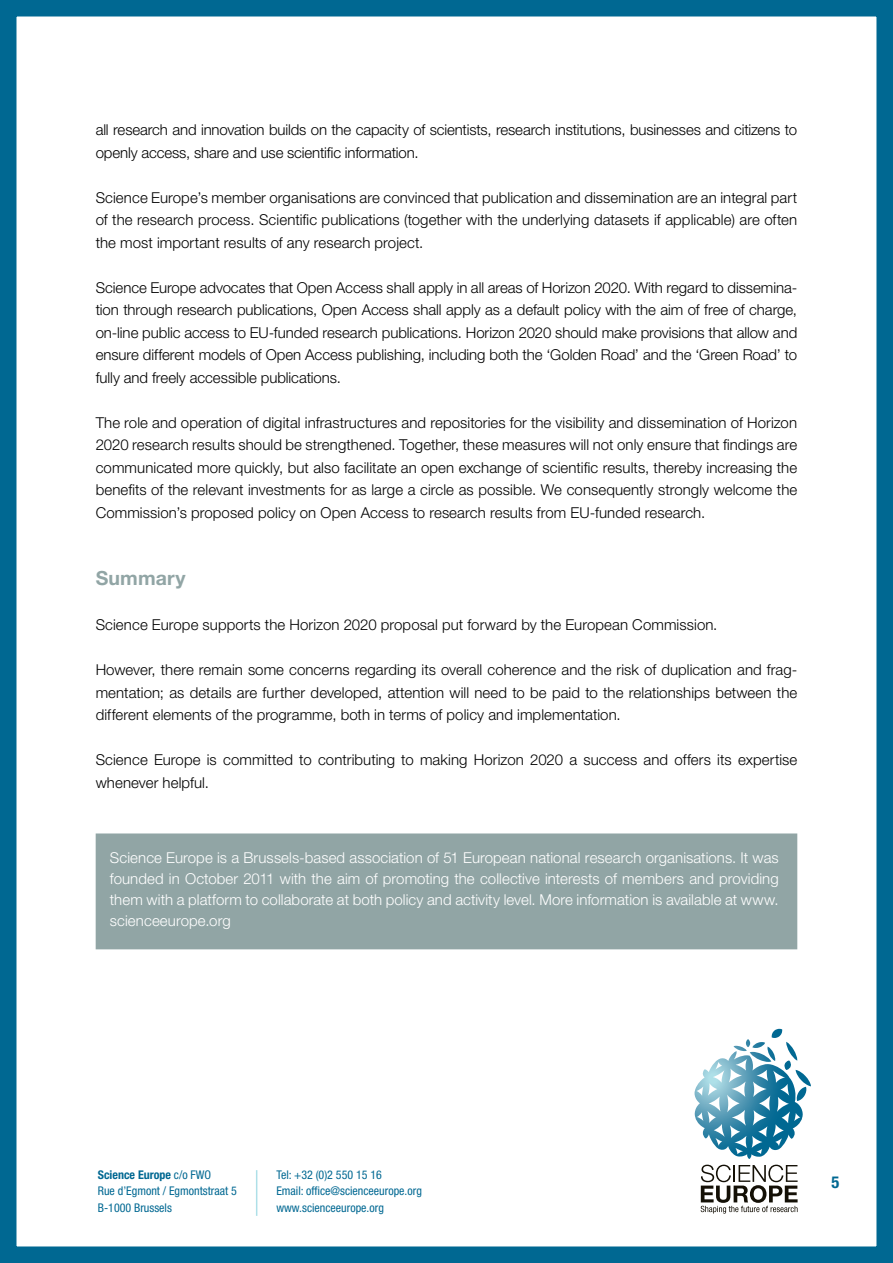
<style>
.page{position:relative;width:893px;height:1263px;background:#fff}
.page>*{position:absolute;margin:0;border:0;box-sizing:border-box;transform-origin:0 0}
.t1{font:700 19.5px "Helvetica Neue LT Std";letter-spacing:.01em;color:#91a5a5}
.t2{font:700 condensed 16.5px "Helvetica Neue LT Std";color:#006892}
.t3{font:300 15px/22.5px "Helvetica Neue LT Std";color:#000;text-align:justify}
.t4{font:300 15px/21px "Helvetica Neue LT Std";letter-spacing:.005em;color:#fff;text-align:justify}
.t5{font:condensed 12px/16.5px "Helvetica Neue LT Std";color:#006892}
.s1{font-weight:700}
</style>
<div class="page">
<hr style="left:256px;top:1170px;width:1px;height:46px;background:#aee0e8">
<svg style="left:694px;top:1029px;width:109px;height:130px"></svg>
<svg style="left:701px;top:1165px;width:97px;height:49px"></svg>
<div style="left:96px;top:834px;width:700px;height:115px;background:#91a5a5"></div>
<div style="left:96px;top:833px;width:701px;height:116px;border:2px solid #91a5a5"></div>
<div style="left:0;top:0;width:893px;height:1263px;border:16px solid #006892"></div>
<p class="t3" style="left:96px;top:118px;width:703px">all research and innovation builds on the capacity of scientists, research institutions, businesses and citizens to openly access, share and use scientific information.</p>
<p class="t3" style="left:96px;top:186px;width:703px">Science Europe’s member organisations are convinced that publication and dissemination are an integral part of the research process. Scientific publications (together with the underlying datasets if applicable) are often the most important results of any research project.</p>
<p class="t3" style="left:96px;top:276px;width:703px">Science Europe advocates that Open Access shall apply in all areas of Horizon 2020. With regard to dissemina&shy;tion through research publications, Open Access shall apply as a default policy with the aim of free of charge, on-line public access to EU-funded research publications. Horizon 2020 should make provisions that allow and ensure different models of Open Access publishing, including both the ‘Golden Road’ and the ‘Green Road’ to fully and freely accessible publications.</p>
<p class="t3" style="left:96px;top:411px;width:703px">The role and operation of digital infrastructures and repositories for the visibility and dissemination of Horizon 2020 research results should be strengthened. Together, these measures will not only ensure that findings are communicated more quickly, but also facilitate an open exchange of scientific results, thereby increasing the benefits of the relevant investments for as large a circle as possible. We consequently strongly welcome the Commission’s proposed policy on Open Access to research results from EU-funded research.</p>
<h1 class="t1" style="left:96px;top:566px;width:92px">Summary</h1>
<p class="t3" style="left:96px;top:613px;width:623px">Science Europe supports the Horizon 2020 proposal put forward by the European Commission.</p>
<p class="t3" style="left:96px;top:658px;width:703px">However, there remain some concerns regarding its overall coherence and the risk of duplication and frag&shy;mentation; as details are further developed, attention will need to be paid to the relationships between the different elements of the programme, both in terms of policy and implementation.</p>
<p class="t3" style="left:96px;top:748px;width:703px">Science Europe is committed to contributing to making Horizon 2020 a success and offers its expertise whenever helpful.</p>
<p class="t4" style="left:110px;top:846px;width:670px">Science Europe is a Brussels-based association of 51 European national research organisations. It was founded in October 2011 with the aim of promoting the collective interests of members and providing them with a platform to collaborate at both policy and activity level. More information is available at www. scienceeurope.org</p>
<p class="t5" style="left:98px;top:1166px;width:141px"><span class="s1">Science Europe</span> c/o FWO<br>Rue d’Egmont / Egmontstraat 5<br>B-1000 Brussels</p>
<p class="t5" style="left:276px;top:1166px;width:147px">Tel: +32 (0)2 550 15 16<br>Email: office@scienceeurope.org www.scienceeurope.org</p>
<p class="t2" style="left:831px;top:1172px;width:9px">5</p>
</div>
